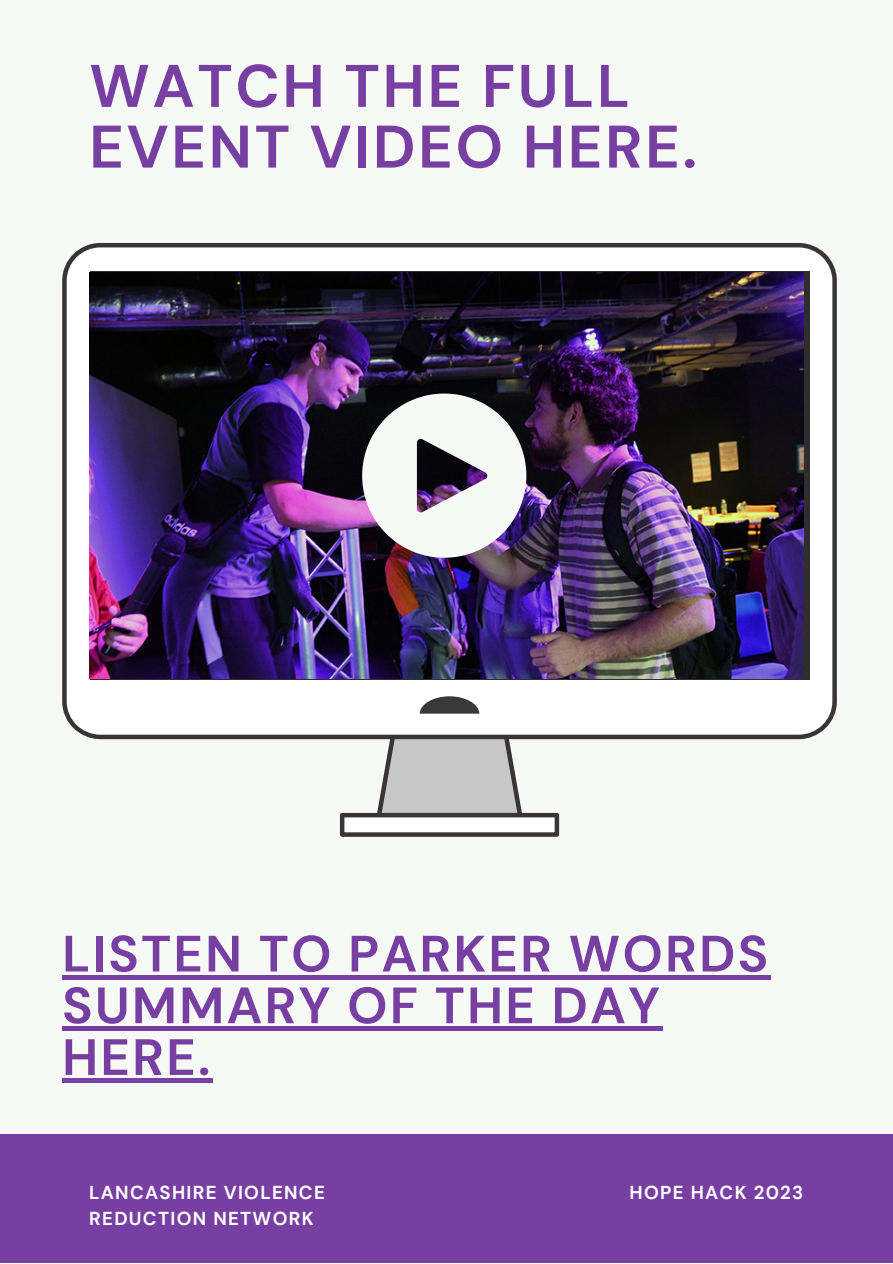
<style>
.page{position:relative;width:893px;height:1264px;background:#fff}
.page>*{position:absolute;margin:0;border:0;box-sizing:border-box;transform-origin:0 0}
.t1{font:700 60px/60.8px "DM Sans";letter-spacing:.045em;color:#773fa2}
.t2{font:700 51px/51.8px "DM Sans";letter-spacing:.045em;color:#773fa2}
.t3{font:700 18.75px/25.8px "DM Sans";letter-spacing:.07em;color:#fff}
</style>
<div class="page">
<div style="left:0;top:0;width:892px;height:1262px;background:#f7f9f7"></div>
<div style="left:0;top:1134px;width:892px;height:128px;background:#773fa2"></div>
<svg style="left:62px;top:243px;width:774px;height:496px"></svg>
<svg style="left:419px;top:696px;width:60px;height:17px"></svg>
<svg style="left:340px;top:720px;width:219px;height:116px"></svg>
<img style="left:89px;top:272px;width:714px;height:406px">
<svg style="left:362px;top:393px;width:164px;height:164px"></svg>
<div style="left:62px;top:974px;width:708px;height:5px;background:#773fa2"></div>
<div style="left:62px;top:1026px;width:600px;height:5px;background:#773fa2"></div>
<hr style="left:62px;top:1078px;width:150px;height:4px;background:#773fa2">
<p class="t1" style="left:89px;top:56px;width:609px">WATCH THE FULL<br>EVENT VIDEO HERE.</p>
<p class="t2" style="left:62px;top:928px;width:707px">LISTEN TO PARKER WORDS<br>SUMMARY OF THE DAY<br>HERE.</p>
<p class="t3" style="left:89px;top:1179px;width:237px">LANCASHIRE VIOLENCE<br>REDUCTION NETWORK</p>
<p class="t3" style="left:629px;top:1179px;width:175px">HOPE HACK 2023</p>
</div>
